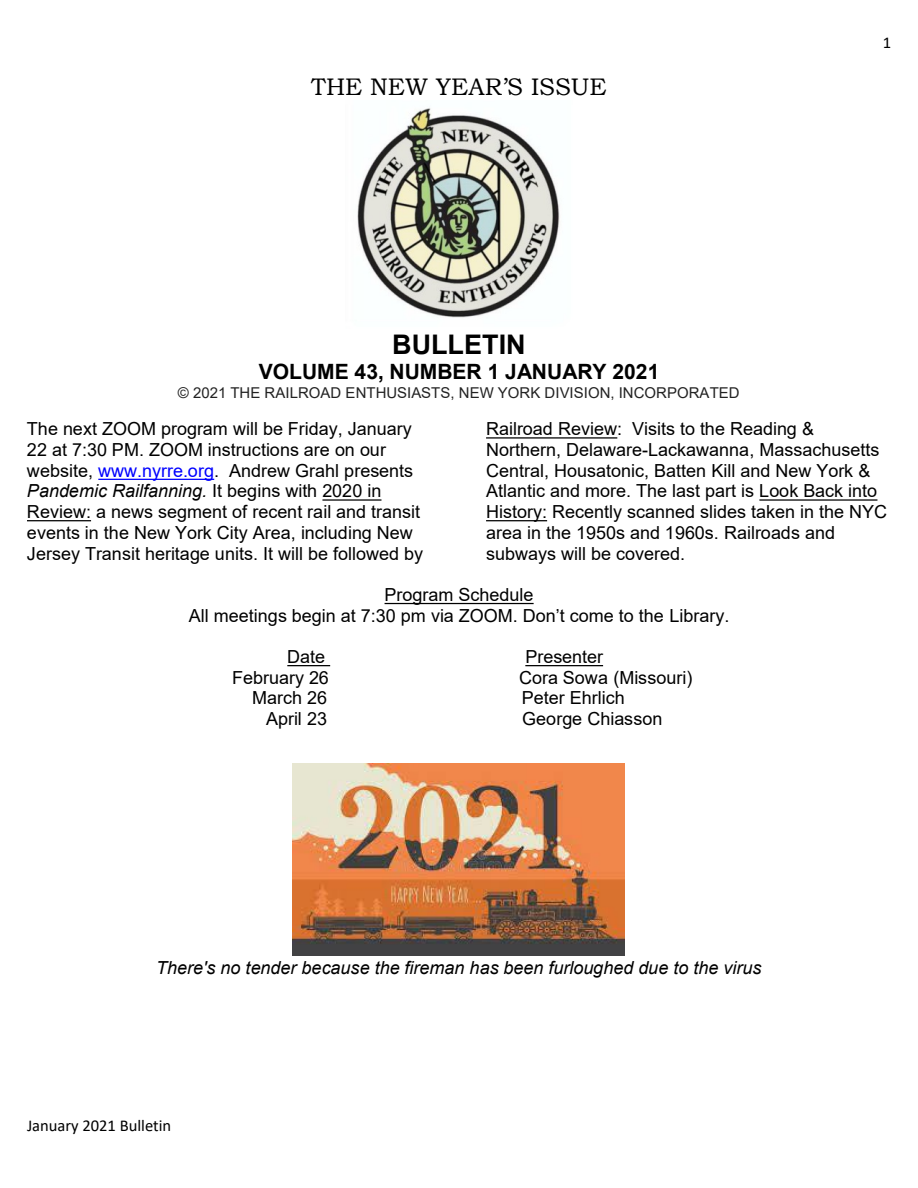
<style>
.page{position:relative;width:918px;height:1188px;background:#fff}
.page>*{position:absolute;margin:0;border:0;box-sizing:border-box;transform-origin:0 0}
.t1{font:700 27px "Arial";color:#000}
.t2{font:24px "Bookman Old Style";color:#000}
.t3{font:700 21px "Arial";color:#000}
.t4{font:18px/20.7px "Arial";color:#000}
.t5{font:italic 18px "Arial";color:#000}
.t6{font:16.5px "Calibri";color:#000}
.t7{font:15px "Arial";color:#222}
.s1{color:#00f}
.s2{font-style:italic}
</style>
<div class="page">
<hr style="left:98px;top:479px;width:116px;height:1px;background:#00f">
<hr style="left:322px;top:499px;width:59px;height:2px;background:#000">
<hr style="left:27px;top:520px;width:64px;height:1px;background:#000">
<hr style="left:486px;top:437px;width:131px;height:2px;background:#000">
<hr style="left:759px;top:499px;width:118px;height:2px;background:#000">
<hr style="left:486px;top:520px;width:61px;height:1px;background:#000">
<hr style="left:385px;top:603px;width:149px;height:1px;background:#000">
<hr style="left:287px;top:665px;width:43px;height:1px;background:#000">
<hr style="left:525px;top:665px;width:78px;height:1px;background:#000">
<img style="left:357px;top:108px;width:203px;height:210px">
<img style="left:292px;top:763px;width:332px;height:193px">
<h2 class="t2" style="left:311px;top:78px;width:297px">THE NEW YEAR’S ISSUE</h2>
<p class="t6" style="left:883px;top:36px;width:10px">1</p>
<h1 class="t1" style="left:392px;top:334px;width:135px">BULLETIN</h1>
<p class="t3" style="left:259px;top:364px;width:402px">VOLUME 43, NUMBER 1 JANUARY 2021</p>
<p class="t7" style="left:178px;top:387px;width:563px">© 2021 THE RAILROAD ENTHUSIASTS, NEW YORK DIVISION, INCORPORATED</p>
<p class="t4" style="left:27px;top:420px;width:398px">The next ZOOM program will be Friday, January 22 at 7:30 PM. ZOOM instructions are on our website, <span class="s1">www.nyrre.org</span>. Andrew Grahl presents <span class="s2">Pandemic Railfanning.</span> It begins with 2020 in Review: a news segment of recent rail and transit events in the New York City Area, including New Jersey Transit heritage units. It will be followed by</p>
<p class="t4" style="left:486px;top:420px;width:402px">Railroad Review: Visits to the Reading &amp; Northern, Delaware-Lackawanna, Massachusetts Central, Housatonic, Batten Kill and New York &amp; Atlantic and more. The last part is Look Back into History: Recently scanned slides taken in the NYC area in the 1950s and 1960s. Railroads and subways will be covered.</p>
<p class="t4" style="left:189px;top:586px;width:542px;text-align:center">Program Schedule<br>All meetings begin at 7:30 pm via ZOOM. Don’t come to the Library.</p>
<p class="t4" style="left:287px;top:648px;width:39px">Date</p>
<p class="t4" style="left:525px;top:648px;width:79px">Presenter</p>
<p class="t4" style="left:232px;top:669px;width:98px">February 26</p>
<p class="t4" style="left:519px;top:669px;width:175px">Cora Sowa (Missouri)</p>
<p class="t4" style="left:252px;top:689px;width:76px">March 26</p>
<p class="t4" style="left:522px;top:689px;width:104px">Peter Ehrlich</p>
<p class="t4" style="left:266px;top:710px;width:63px">April 23</p>
<p class="t4" style="left:522px;top:710px;width:142px">George Chiasson</p>
<p class="t5" style="left:156px;top:961px;width:607px">There's no tender because the fireman has been furloughed due to the virus</p>
<p class="t6" style="left:27px;top:1119px;width:146px">January 2021 Bulletin</p>
</div>
